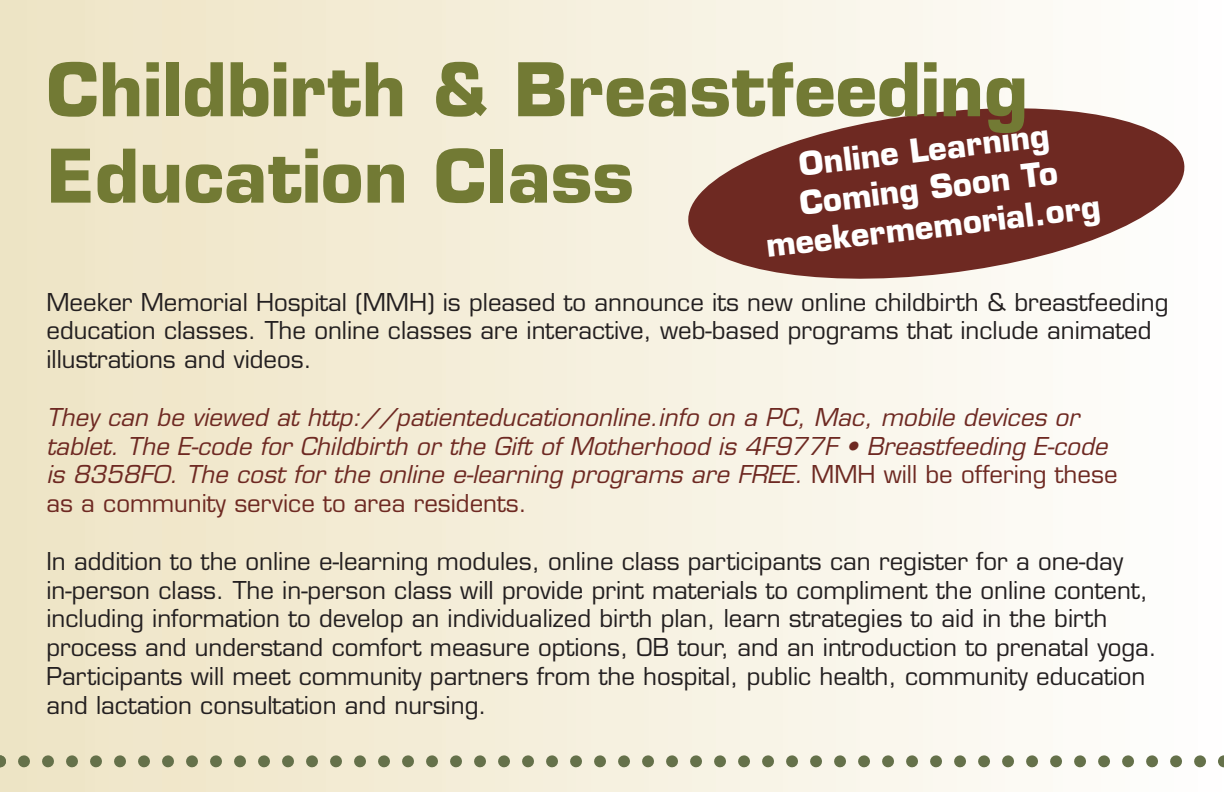
<style>
.page{position:relative;width:1224px;height:792px;background:#fff}
.page>*{position:absolute;margin:0;border:0;box-sizing:border-box;transform-origin:0 0}
.t1{font:700 72px/86.4px "Eurostile";color:#727a34}
.t2{font:700 32px/38.4px "Eurostile";color:#fff;text-align:center}
.t3{font:24px/28.8px "Eurostile";color:#231f20}
.t4{font:italic 24px/28.8px "Eurostile";letter-spacing:.005em;color:#6e2922}
.s1{font-style:normal}
</style>
<div class="page">
<div style="left:0;top:0;width:1224px;height:792px;background:linear-gradient(to right,#eee3c3,#fffefd)"></div>
<svg style="left:683px;top:97px;width:506px;height:193px;fill:#6e2922"></svg>
<svg style="left:0;top:755px;width:1212px;height:12px"></svg>
<svg style="left:1218px;top:755px;width:6px;height:12px"></svg>
<h1 class="t1" style="left:46px;top:54px;width:983px">Childbirth &amp; Breastfeeding<br>Education Class</h1>
<h2 class="t2" style="left:755px;top:154px;width:338px;rotate:-7deg">Online Learning<br>Coming Soon To meekermemorial.org</h2>
<p class="t3" style="left:46px;top:290px;width:1124px">Meeker Memorial Hospital (MMH) is pleased to announce its new online childbirth &amp; breastfeeding education classes. The online classes are interactive, web-based programs that include animated illustrations and videos.</p>
<p class="t4" style="left:46px;top:405px;width:1073px">They can be viewed at http://patienteducationonline.info on a PC, Mac, mobile devices or tablet. The E-code for Childbirth or the Gift of Motherhood is 4F977F • Breastfeeding E-code is 8358F0. The cost for the online e-learning programs are FREE. <span class="s1">MMH will be offering these as a community service to area residents.</span></p>
<p class="t3" style="left:46px;top:549px;width:1112px">In addition to the online e-learning modules, online class participants can register for a one-day in-person class. The in-person class will provide print materials to compliment the online content, including information to develop an individualized birth plan, learn strategies to aid in the birth process and understand comfort measure options, OB tour, and an introduction to prenatal yoga.<br>Participants will meet community partners from the hospital, public health, community education and lactation consultation and nursing.</p>
</div>
